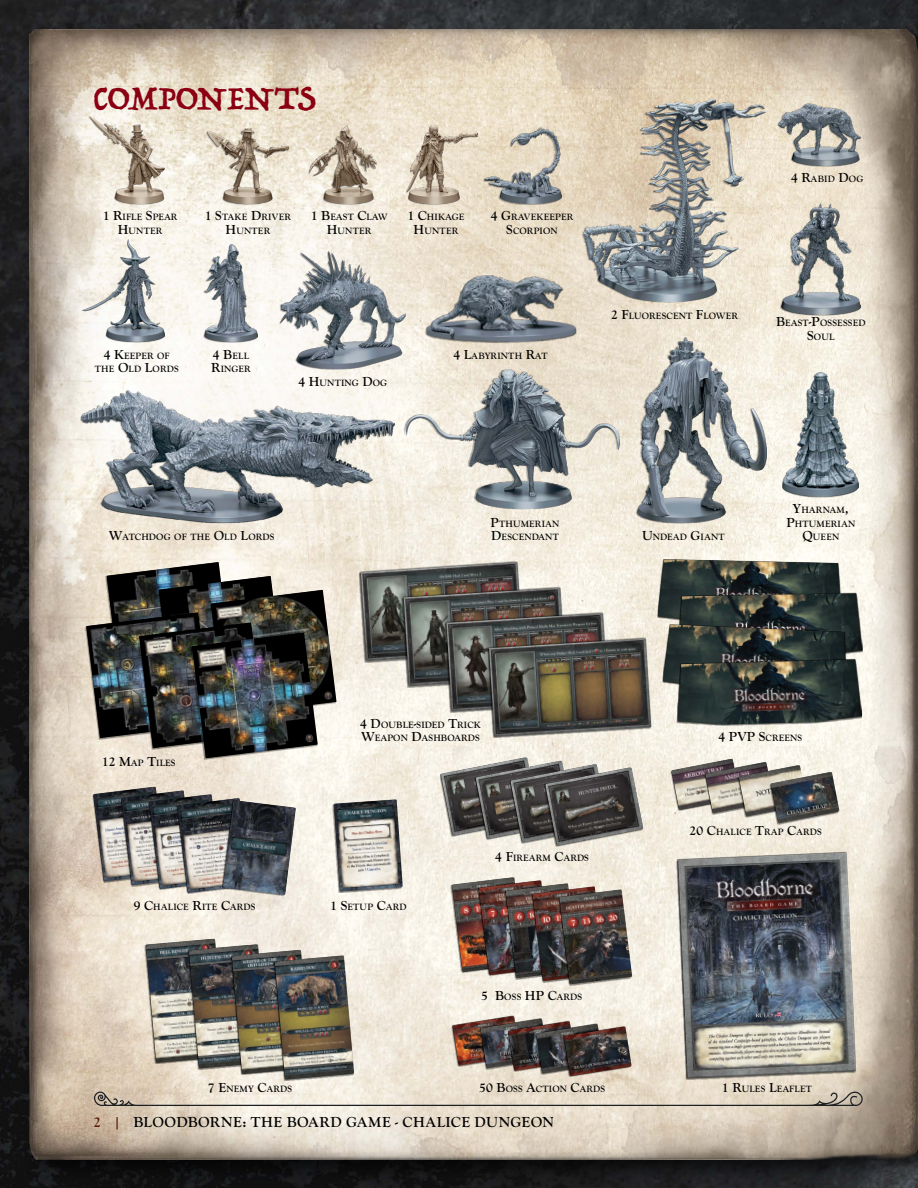
<style>
.page{position:relative;width:918px;height:1188px;background:#fff}
.page>*{position:absolute;margin:0;border:0;box-sizing:border-box;transform-origin:0 0}
.t1{font:37.5px "Trattatello";letter-spacing:-.015em;color:#8b0013}
.t2{font:700 15px "Goudy Old Sty";letter-spacing:.025em;color:#000}
.t3{font:700 9.45px/13.5px "Goudy Old Sty";letter-spacing:.015em;color:#000;text-align:center}
.s1{font-size:13.5px}
.s2{color:#541000}
</style>
<div class="page">
<img style="left:0;top:0;width:918px;height:1188px">
<div style="left:22px;top:22px;width:896px;height:1166px;background:#000;opacity:.75"></div>
<img style="left:30px;top:30px;width:888px;height:1129px">
<svg style="left:94px;top:1092px;width:769px;height:14px;background:#d2c8b9"></svg>
<img style="left:86px;top:562px;width:251px;height:196px">
<img style="left:192px;top:633px;width:126px;height:125px">
<svg style="left:440px;top:757px;width:204px;height:89px;background:#817e7a"></svg>
<img style="left:545px;top:768px;width:98px;height:78px">
<img style="left:452px;top:1015px;width:181px;height:62px">
<img style="left:564px;top:1027px;width:68px;height:49px">
<img style="left:451px;top:877px;width:182px;height:108px">
<img style="left:559px;top:890px;width:73px;height:94px">
<svg style="left:145px;top:938px;width:210px;height:142px;background:#8c8981"></svg>
<img style="left:275px;top:956px;width:79px;height:124px">
<svg style="left:671px;top:758px;width:169px;height:66px;background:#b9b3aa"></svg>
<img style="left:771px;top:772px;width:68px;height:51px">
<svg style="left:359px;top:559px;width:504px;height:179px;background:#75756d"></svg>
<svg style="left:676px;top:851px;width:181px;height:228px"></svg>
<img style="left:678px;top:852px;width:178px;height:226px">
<svg style="left:93px;top:786px;width:203px;height:110px;background:#9b9893"></svg>
<img style="left:223px;top:800px;width:73px;height:95px">
<svg style="left:333px;top:799px;width:70px;height:93px"></svg>
<img style="left:334px;top:800px;width:69px;height:92px">
<div style="left:780px;top:204px;width:81px;height:111px;background:#000;opacity:.3"></div>
<img style="left:781px;top:203px;width:80px;height:111px">
<div style="left:88px;top:117px;width:77px;height:88px;background:#000;opacity:.3"></div>
<img style="left:89px;top:116px;width:76px;height:87px">
<div style="left:406px;top:126px;width:71px;height:79px;background:#000;opacity:.3"></div>
<img style="left:407px;top:126px;width:70px;height:77px">
<div style="left:206px;top:129px;width:82px;height:76px;background:#000;opacity:.3"></div>
<img style="left:207px;top:129px;width:81px;height:74px">
<div style="left:309px;top:126px;width:67px;height:79px;background:#000;opacity:.3"></div>
<img style="left:310px;top:126px;width:66px;height:77px">
<img style="left:637px;top:337px;width:129px;height:186px">
<img style="left:406px;top:369px;width:213px;height:139px">
<div style="left:782px;top:373px;width:76px;height:125px;background:#000;opacity:.3"></div>
<img style="left:783px;top:372px;width:76px;height:124px">
<img style="left:81px;top:391px;width:313px;height:131px">
<div style="left:81px;top:239px;width:84px;height:104px;background:#000;opacity:.3"></div>
<img style="left:82px;top:239px;width:83px;height:102px">
<div style="left:203px;top:245px;width:55px;height:97px;background:#000;opacity:.3"></div>
<img style="left:204px;top:245px;width:54px;height:96px">
<div style="left:483px;top:128px;width:78px;height:77px;background:#000;opacity:.3"></div>
<img style="left:485px;top:127px;width:76px;height:76px">
<div style="left:777px;top:103px;width:83px;height:64px;background:#000;opacity:.3"></div>
<img style="left:778px;top:103px;width:83px;height:62px">
<img style="left:424px;top:272px;width:153px;height:73px">
<img style="left:584px;top:100px;width:181px;height:201px">
<img style="left:280px;top:252px;width:125px;height:117px">
<h1 class="t1" style="left:94px;top:74px;width:224px">COMPONENTS</h1>
<p class="t3" style="left:103px;top:211px;width:76px"><span class="s1">1 R</span>IFLE <span class="s1">S</span>PEAR<br><span class="s1">H</span>UNTER</p>
<p class="t3" style="left:407px;top:211px;width:59px"><span class="s1">1 C</span>HIKAGE<br><span class="s1">H</span>UNTER</p>
<p class="t3" style="left:205px;top:211px;width:88px"><span class="s1">1 S</span>TAKE <span class="s1">D</span>RIVER<br><span class="s1">H</span>UNTER</p>
<p class="t3" style="left:311px;top:211px;width:78px"><span class="s1">1 B</span>EAST <span class="s1">C</span>LAW<br><span class="s1">H</span>UNTER</p>
<p class="t3" style="left:491px;top:211px;width:84px"><span class="s1">4 G</span>RAVEKEEPER<br><span class="s1">S</span>CORPION</p>
<p class="t3" style="left:95px;top:349px;width:85px"><span class="s1">4 K</span>EEPER OF<br>THE <span class="s1">O</span>LD <span class="s1">L</span>ORDS</p>
<p class="t3" style="left:211px;top:349px;width:41px;text-align:left"><span class="s1">4 B</span>ELL<br><span class="s1">R</span>INGER</p>
<p class="t3" style="left:298px;top:377px;width:90px"><span class="s1">4 H</span>UNTING <span class="s1">D</span>OG</p>
<p class="t3" style="left:453px;top:349px;width:96px"><span class="s1">4 L</span>ABYRINTH <span class="s1">R</span>AT</p>
<p class="t3" style="left:791px;top:172px;width:74px"><span class="s1">4 R</span>ABID <span class="s1">D</span>OG</p>
<p class="t3" style="left:611px;top:309px;width:128px"><span class="s1">2 F</span>LUORESCENT <span class="s1">F</span>LOWER</p>
<p class="t3" style="left:776px;top:317px;width:91px"><span class="s1">B</span>EAST<span class="s1">-P</span>OSSESSED<br><span class="s1">S</span>OUL</p>
<p class="t3" style="left:786px;top:503px;width:70px"><span class="s1">Y</span>HARNAM<span class="s1">,<br>P</span>HTUMERIAN</p>
<p class="t3" style="left:491px;top:517px;width:70px;text-align:left"><span class="s1">P</span>THUMERIAN<br><span class="s1">D</span>ESCENDANT</p>
<p class="t3" style="left:109px;top:530px;width:167px"><span class="s1">W</span>ATCHDOG OF THE <span class="s1">O</span>LD <span class="s1">L</span>ORDS</p>
<p class="t3" style="left:802px;top:530px;width:38px"><span class="s1">Q</span>UEEN</p>
<p class="t3" style="left:642px;top:530px;width:84px"><span class="s1">U</span>NDEAD <span class="s1">G</span>IANT</p>
<p class="t3" style="left:102px;top:756px;width:75px"><span class="s1">12 M</span>AP <span class="s1">T</span>ILES</p>
<p class="t3" style="left:360px;top:718px;width:122px;text-align:left"><span class="s1">4 D</span>OUBLE<span class="s1">-</span>SIDED <span class="s1">T</span>RICK<br><span class="s1">W</span>EAPON <span class="s1">D</span>ASHBOARDS</p>
<p class="t3" style="left:134px;top:901px;width:123px"><span class="s1">9 C</span>HALICE <span class="s1">R</span>ITE <span class="s1">C</span>ARDS</p>
<p class="t3" style="left:330px;top:901px;width:77px"><span class="s1">1 S</span>ETUP <span class="s1">C</span>ARD</p>
<p class="t3" style="left:495px;top:852px;width:95px"><span class="s1">4 F</span>IREARM <span class="s1">C</span>ARDS</p>
<p class="t3" style="left:208px;top:1083px;width:86px"><span class="s1">7 E</span>NEMY <span class="s1">C</span>ARDS</p>
<p class="t3" style="left:481px;top:990px;width:103px"><span class="s1">5 B</span>OSS <span class="s1">HP C</span>ARDS</p>
<p class="t3" style="left:479px;top:1083px;width:127px"><span class="s1">50 B</span>OSS <span class="s1">A</span>CTION <span class="s1">C</span>ARDS</p>
<h2 class="t2" style="left:94px;top:1114px;width:462px"><span class="s2">2 |</span> BLOODBORNE: THE BOARD GAME - CHALICE DUNGEON</h2>
<p class="t3" style="left:719px;top:732px;width:85px"><span class="s1">4 PVP S</span>CREENS</p>
<p class="t3" style="left:690px;top:825px;width:134px"><span class="s1">20 C</span>HALICE <span class="s1">T</span>RAP <span class="s1">C</span>ARDS</p>
<p class="t3" style="left:722px;top:1083px;width:91px"><span class="s1">1 R</span>ULES <span class="s1">L</span>EAFLET</p>
</div>
